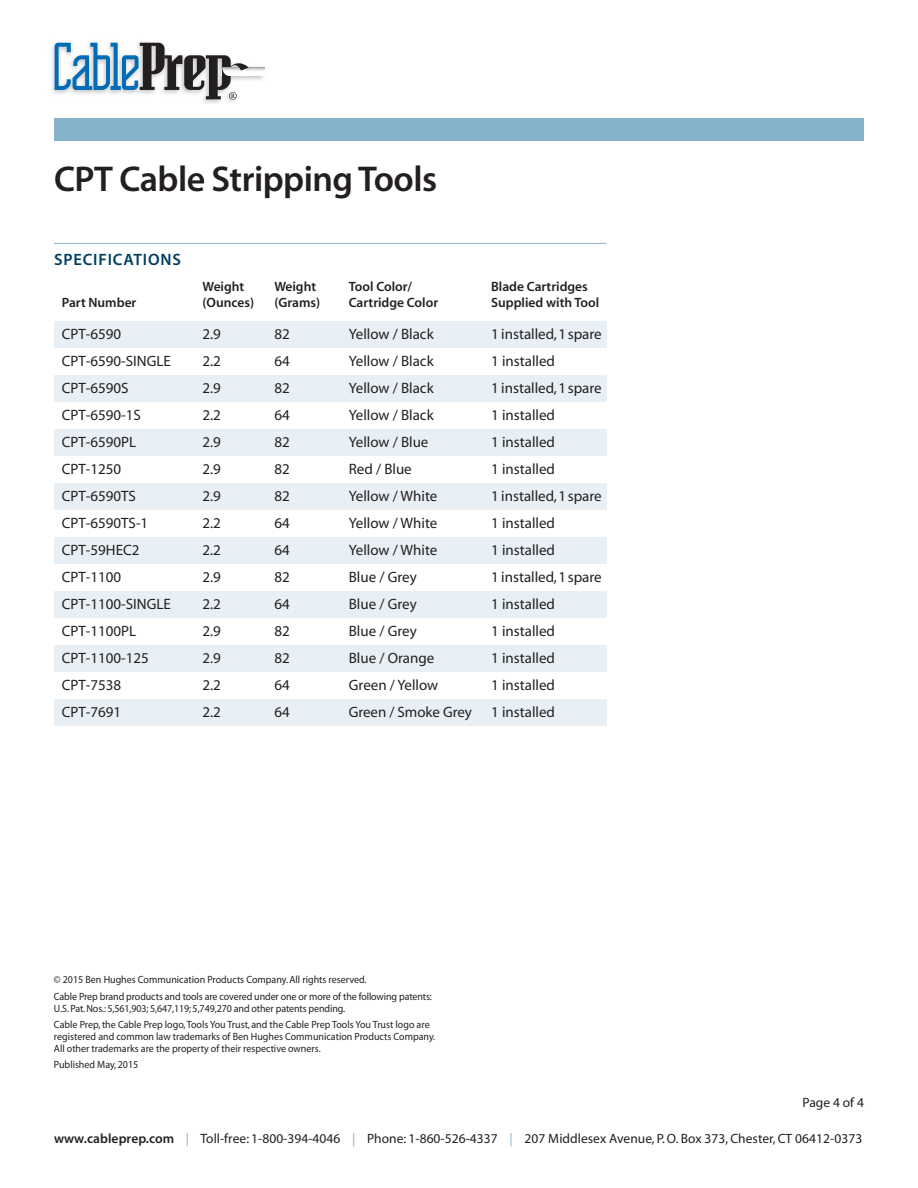
<style>
.page{position:relative;width:918px;height:1188px;background:#fff}
.page>*{position:absolute;margin:0;border:0;box-sizing:border-box;transform-origin:0 0}
.t1{font:36px "Myriad MM 565 wt 600 wd";letter-spacing:-.015em;color:#231f20}
.t2{font:16.5px "Myriad MM 565 wt 600 wd";letter-spacing:.05em;color:#003f61}
.t3{font:15px "Myriad MM 400 wt 600 wd";color:#231f20}
.t4{font:13.5px "Myriad MM 400 wt 600 wd";letter-spacing:.005em;color:#231f20}
.t5{font:13.5px "Myriad MM 565 wt 600 wd";color:#231f20}
.t6{font:10.5px/16.4px "Myriad MM 400 wt 600 wd";color:#231f20;scale:.95 1}
.s1{font-family:"Myriad MM 565 wt 600 wd"}
.s2{color:#84b3cb}
</style>
<div class="page">
<img style="left:52px;top:42px;width:213px;height:62px">
<svg style="left:249px;top:67px;width:15px;height:9px"></svg>
<svg style="left:55px;top:43px;width:194px;height:57px"></svg>
<div style="left:54px;top:118px;width:810px;height:22px;background:#84b3cb"></div>
<div style="left:54px;top:321px;width:552px;height:27px;background:#e8f0f5"></div>
<div style="left:54px;top:375px;width:552px;height:27px;background:#e8f0f5"></div>
<div style="left:54px;top:429px;width:552px;height:27px;background:#e8f0f5"></div>
<div style="left:54px;top:483px;width:552px;height:27px;background:#e8f0f5"></div>
<div style="left:54px;top:537px;width:552px;height:27px;background:#e8f0f5"></div>
<div style="left:54px;top:591px;width:552px;height:27px;background:#e8f0f5"></div>
<div style="left:54px;top:645px;width:552px;height:27px;background:#e8f0f5"></div>
<div style="left:54px;top:699px;width:552px;height:27px;background:#e8f0f5"></div>
<hr style="left:54px;top:243px;width:552px;height:1px;background:#84b3cb">
<h1 class="t1" style="left:54px;top:165px;width:385px">CPT Cable StrippingTools</h1>
<p class="t2" style="left:54px;top:254px;width:129px">SPECIFICATIONS</p>
<p class="t5" style="left:202px;top:281px;width:43px">Weight</p>
<p class="t5" style="left:274px;top:281px;width:43px">Weight</p>
<p class="t5" style="left:349px;top:281px;width:65px">Tool Color/</p>
<p class="t5" style="left:491px;top:281px;width:98px">Blade Cartridges</p>
<p class="t5" style="left:62px;top:298px;width:76px">Part Number</p>
<p class="t5" style="left:203px;top:298px;width:53px">(Ounces)</p>
<p class="t5" style="left:274px;top:298px;width:47px">(Grams)</p>
<p class="t5" style="left:349px;top:298px;width:91px">Cartridge Color</p>
<p class="t5" style="left:491px;top:298px;width:110px">Supplied with Tool</p>
<p class="t3" style="left:62px;top:328px;width:61px">CPT-6590</p>
<p class="t3" style="left:202px;top:328px;width:20px">2.9</p>
<p class="t3" style="left:274px;top:328px;width:17px">82</p>
<p class="t3" style="left:349px;top:328px;width:86px">Yellow / Black</p>
<p class="t3" style="left:491px;top:328px;width:112px">1 installed,1spare</p>
<p class="t3" style="left:62px;top:355px;width:111px">CPT-6590-SINGLE</p>
<p class="t3" style="left:202px;top:355px;width:20px">2.2</p>
<p class="t3" style="left:274px;top:355px;width:17px">64</p>
<p class="t3" style="left:349px;top:355px;width:86px">Yellow / Black</p>
<p class="t3" style="left:491px;top:355px;width:65px">1 installed</p>
<p class="t3" style="left:62px;top:382px;width:68px">CPT-6590S</p>
<p class="t3" style="left:202px;top:382px;width:20px">2.9</p>
<p class="t3" style="left:274px;top:382px;width:17px">82</p>
<p class="t3" style="left:349px;top:382px;width:86px">Yellow / Black</p>
<p class="t3" style="left:491px;top:382px;width:112px">1 installed,1spare</p>
<p class="t3" style="left:62px;top:409px;width:81px">CPT-6590-1S</p>
<p class="t3" style="left:202px;top:409px;width:20px">2.2</p>
<p class="t3" style="left:274px;top:409px;width:17px">64</p>
<p class="t3" style="left:349px;top:409px;width:86px">Yellow / Black</p>
<p class="t3" style="left:491px;top:409px;width:65px">1 installed</p>
<p class="t3" style="left:62px;top:436px;width:76px">CPT-6590PL</p>
<p class="t3" style="left:202px;top:436px;width:20px">2.9</p>
<p class="t3" style="left:274px;top:436px;width:17px">82</p>
<p class="t3" style="left:349px;top:436px;width:81px">Yellow / Blue</p>
<p class="t3" style="left:491px;top:436px;width:65px">1 installed</p>
<p class="t3" style="left:62px;top:463px;width:61px">CPT-1250</p>
<p class="t3" style="left:202px;top:463px;width:20px">2.9</p>
<p class="t3" style="left:274px;top:463px;width:17px">82</p>
<p class="t3" style="left:349px;top:463px;width:65px">Red / Blue</p>
<p class="t3" style="left:491px;top:463px;width:65px">1 installed</p>
<p class="t3" style="left:62px;top:490px;width:76px">CPT-6590TS</p>
<p class="t3" style="left:202px;top:490px;width:20px">2.9</p>
<p class="t3" style="left:274px;top:490px;width:17px">82</p>
<p class="t3" style="left:349px;top:490px;width:90px">Yellow / White</p>
<p class="t3" style="left:491px;top:490px;width:112px">1 installed,1spare</p>
<p class="t3" style="left:62px;top:517px;width:88px">CPT-6590TS-1</p>
<p class="t3" style="left:202px;top:517px;width:20px">2.2</p>
<p class="t3" style="left:274px;top:517px;width:17px">64</p>
<p class="t3" style="left:349px;top:517px;width:90px">Yellow / White</p>
<p class="t3" style="left:491px;top:517px;width:65px">1 installed</p>
<p class="t3" style="left:62px;top:544px;width:79px">CPT-59HEC2</p>
<p class="t3" style="left:202px;top:544px;width:20px">2.2</p>
<p class="t3" style="left:274px;top:544px;width:17px">64</p>
<p class="t3" style="left:349px;top:544px;width:90px">Yellow / White</p>
<p class="t3" style="left:491px;top:544px;width:65px">1 installed</p>
<p class="t3" style="left:62px;top:571px;width:61px">CPT-1100</p>
<p class="t3" style="left:202px;top:571px;width:20px">2.9</p>
<p class="t3" style="left:274px;top:571px;width:17px">82</p>
<p class="t3" style="left:349px;top:571px;width:70px">Blue / Grey</p>
<p class="t3" style="left:491px;top:571px;width:112px">1 installed,1spare</p>
<p class="t3" style="left:62px;top:598px;width:111px">CPT-1100-SINGLE</p>
<p class="t3" style="left:202px;top:598px;width:20px">2.2</p>
<p class="t3" style="left:274px;top:598px;width:17px">64</p>
<p class="t3" style="left:349px;top:598px;width:70px">Blue / Grey</p>
<p class="t3" style="left:491px;top:598px;width:65px">1 installed</p>
<p class="t3" style="left:62px;top:625px;width:76px">CPT-1100PL</p>
<p class="t3" style="left:202px;top:625px;width:20px">2.9</p>
<p class="t3" style="left:274px;top:625px;width:17px">82</p>
<p class="t3" style="left:349px;top:625px;width:70px">Blue / Grey</p>
<p class="t3" style="left:491px;top:625px;width:65px">1 installed</p>
<p class="t3" style="left:62px;top:652px;width:89px">CPT-1100-125</p>
<p class="t3" style="left:202px;top:652px;width:20px">2.9</p>
<p class="t3" style="left:274px;top:652px;width:17px">82</p>
<p class="t3" style="left:349px;top:652px;width:87px">Blue / Orange</p>
<p class="t3" style="left:491px;top:652px;width:65px">1 installed</p>
<p class="t3" style="left:62px;top:679px;width:61px">CPT-7538</p>
<p class="t3" style="left:202px;top:679px;width:20px">2.2</p>
<p class="t3" style="left:274px;top:679px;width:17px">64</p>
<p class="t3" style="left:349px;top:679px;width:91px">Green / Yellow</p>
<p class="t3" style="left:491px;top:679px;width:65px">1 installed</p>
<p class="t3" style="left:62px;top:706px;width:61px">CPT-7691</p>
<p class="t3" style="left:202px;top:706px;width:20px">2.2</p>
<p class="t3" style="left:274px;top:706px;width:17px">64</p>
<p class="t3" style="left:349px;top:706px;width:125px">Green / Smoke Grey</p>
<p class="t3" style="left:491px;top:706px;width:65px">1 installed</p>
<p class="t6" style="left:54px;top:972px;width:400px">© 2015 Ben Hughes Communication Products Company.All rights reserved.<br>Cable Prep brand products and tools are covered under one or more of the following patents:</p>
<p class="t6" style="left:54px;top:1001px;width:397px">U.S.Pat.Nos.:5,561,903; 5,647,119; 5,749,270 and other patents pending.<br>Cable Prep,the Cable Prep logo,Tools You Trust, and the Cable Prep Tools You Trust logo are</p>
<p class="t6" style="left:54px;top:1031px;width:403px;line-height:12px">registered and common law trademarks of Ben Hughes Communication Products Company.<br>All other trademarks are the property of their respective owners.</p>
<p class="t6" style="left:54px;top:1057px;width:90px">Published May, 2015</p>
<p class="t4" style="left:803px;top:1097px;width:63px">Page 4 of 4</p>
<p class="t4" style="left:54px;top:1133px;width:810px"><span class="s1">www.cableprep.com</span> <span class="s2">|</span> Toll-free: 1-800-394-4046 <span class="s2">|</span> Phone: 1-860-526-4337 <span class="s2">|</span> 207 Middlesex Avenue, P.O. Box 373, Chester, CT 06412-0373</p>
</div>
